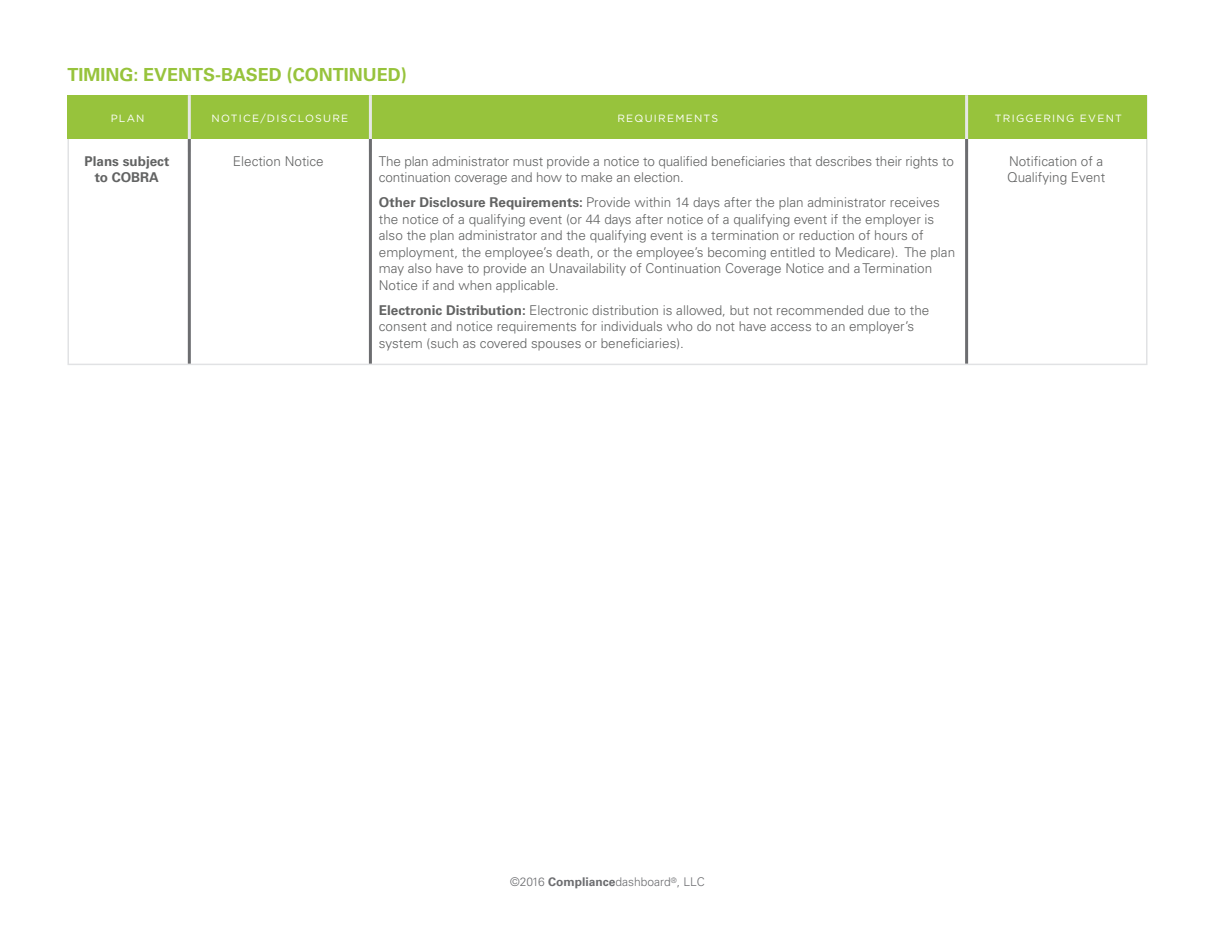
<style>
.page{position:relative;width:1215px;height:945px;background:#fff}
.page>*{position:absolute;margin:0;border:0;box-sizing:border-box;transform-origin:0 0}
.t1{font:700 18px "Univers LT Pro 65";color:#97c33c}
.t2{font:300 13.5px/16.5px "Univers LT Pro 45";color:#626363}
.t3{font:700 13.5px/16.5px "Univers LT Pro 65";color:#626363;text-align:center}
.t4{font:300 12px "Univers LT Pro 45";color:#6c6d70}
.t5{font:10.5px "Gotham";letter-spacing:.12em;color:#fff}
.s1{font-family:"Univers LT Pro 65";font-weight:700}
</style>
<div class="page">
<div style="left:68px;top:95px;width:1080px;height:44px;background:#97c33c"></div>
<hr style="left:188px;top:95px;width:3px;height:57px;background:#e6e7e6">
<hr style="left:369px;top:95px;width:3px;height:57px;background:#e6e7e6">
<hr style="left:965px;top:95px;width:3px;height:57px;background:#e6e7e6">
<hr style="left:188px;top:139px;width:3px;height:225px;background:#6c6d70">
<hr style="left:369px;top:139px;width:3px;height:225px;background:#6c6d70">
<hr style="left:965px;top:139px;width:3px;height:225px;background:#6c6d70">
<h1 class="t1" style="left:68px;top:63px;width:341px">timing: Events-based (continued)</h1>
<p class="t5" style="left:111px;top:111px;width:33px">PLAN</p>
<p class="t5" style="left:211px;top:111px;width:138px">NOTICE/D ISCLOSURE</p>
<p class="t5" style="left:617px;top:111px;width:101px">REQUIREMENTS</p>
<p class="t5" style="left:995px;top:111px;width:8px">TRI</p>
<p class="t5" style="left:1016px;top:111px;width:27px">GGERI</p>
<p class="t5" style="left:1057px;top:111px;width:33px">NG EVE</p>
<p class="t5" style="left:1106px;top:111px;width:17px">NT</p>
<p class="t3" style="left:85px;top:153px;width:86px">Plans subject to COBRA</p>
<p class="t2" style="left:233px;top:153px;width:92px">Election Notice</p>
<p class="t2" style="left:1007px;top:153px;width:100px">Notification of a<br>Qualifying Event</p>
<p class="t2" style="left:379px;top:153px;width:577px">The plan administrator must provide a notice to qualified beneficiaries that describes their rights to continuation coverage and how to make an election.</p>
<p class="t2" style="left:379px;top:194px;width:578px"><span class="s1">Other Disclosure Requirements:</span> Provide within 14 days after the plan administrator receives the notice of a qualifying event (or 44 days after notice of a qualifying event if the employer is also the plan administrator and the qualifying event is a termination or reduction of hours of employment, the employee’s death, or the employee’s becoming entitled to Medicare). The plan may also have to provide an Unavailability of Continuation Coverage Notice and a Termination Notice if and when applicable.</p>
<p class="t2" style="left:379px;top:302px;width:552px"><span class="s1">Electronic Distribution:</span> Electronic distribution is allowed, but not recommended due to the consent and notice requirements for individuals who do not have access to an employer’s system (such as covered spouses or beneficiaries).</p>
<p class="t4" style="left:510px;top:875px;width:196px">©2016 <span class="s1">Compliance</span>dashboard<sup>®</sup>, LLC</p>
</div>
